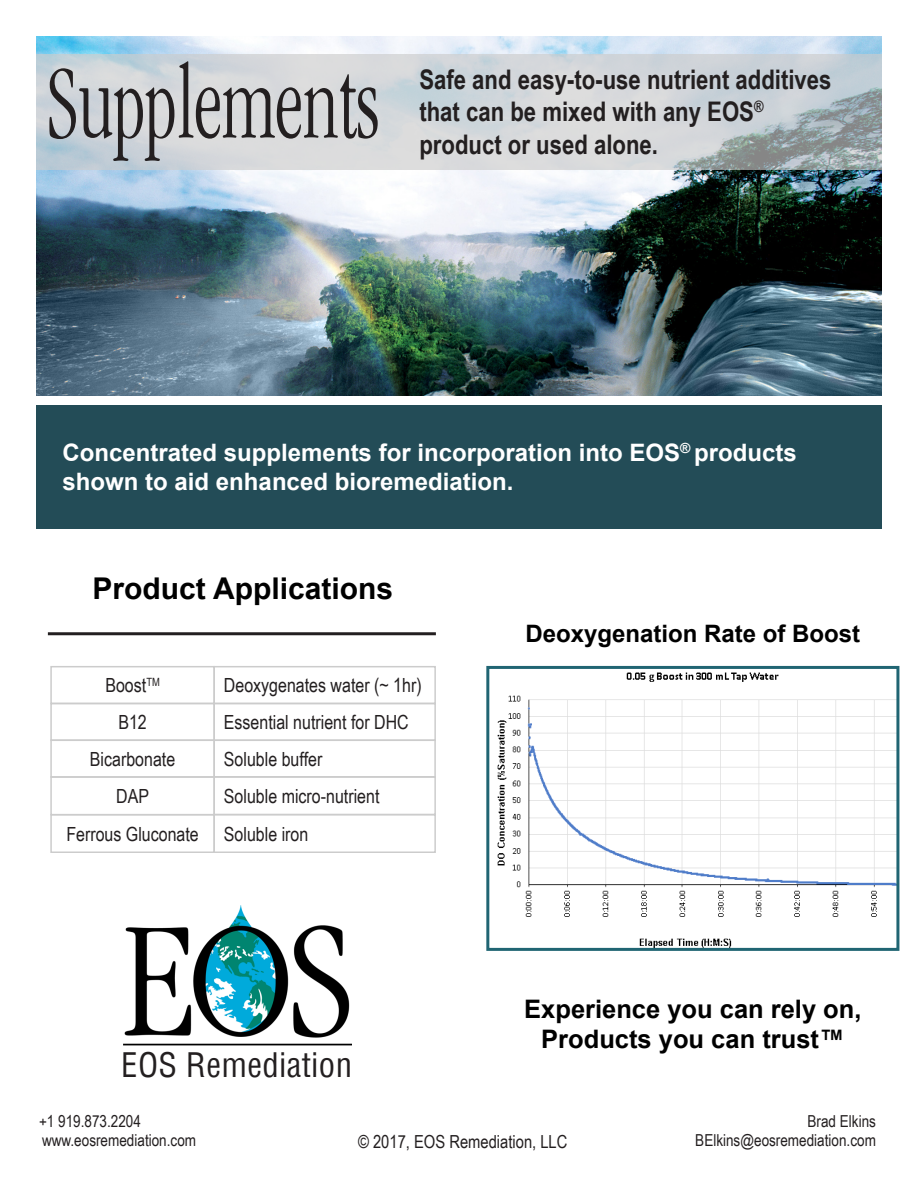
<style>
.page{position:relative;width:918px;height:1188px;background:#fff}
.page>*{position:absolute;margin:0;border:0;box-sizing:border-box;transform-origin:0 0}
.t1{font:300 condensed 106.5px "Garamond Light Condensed S Si";color:#231f20;scale:.76 1}
.t2{font:condensed 33px "Helvetica";letter-spacing:.01em;color:#231f20}
.t3{font:700 30px "Arial";color:#000}
.t4{font:700 27px/32.4px "Arial Narrow";color:#231f20}
.t5{font:700 25.5px "Arial";color:#000}
.t6{font:700 24px/28.8px "Arial";color:#fff}
.t7{font:700 24px "Arial";color:#000}
.Paragraph_Style_1{font:19.5px "Arial Narrow";color:#231f20}
.t8{font:18px "Arial Narrow";color:#231f20}
.t9{font:16.5px "Arial Narrow";color:#231f20}
</style>
<div class="page">
<img style="left:36px;top:36px;width:846px;height:360px">
<svg style="left:36px;top:54px;width:846px;height:115px;background:#ccd1d5"></svg>
<div style="left:36px;top:405px;width:846px;height:124px;background:#234c57"></div>
<hr style="left:48px;top:632px;width:388px;height:3px;background:#231f20">
<img style="left:497px;top:672px;width:398px;height:275px">
<div style="left:486px;top:666px;width:413px;height:285px;border:3px solid #206573"></div>
<img style="left:123px;top:905px;width:229px;height:141px">
<div style="left:50px;top:703px;width:165px;height:38px;border:2px solid #ccc"></div>
<div style="left:213px;top:666px;width:223px;height:38px;border:2px solid #ccc"></div>
<div style="left:50px;top:739px;width:165px;height:39px;border:2px solid #ccc"></div>
<div style="left:50px;top:666px;width:165px;height:38px;border:2px solid #ccc"></div>
<div style="left:50px;top:776px;width:165px;height:39px;border:2px solid #ccc"></div>
<div style="left:213px;top:740px;width:223px;height:38px;border:2px solid #ccc"></div>
<div style="left:213px;top:776px;width:223px;height:39px;border:2px solid #ccc"></div>
<div style="left:50px;top:814px;width:165px;height:39px;border:2px solid #ccc"></div>
<div style="left:213px;top:814px;width:223px;height:39px;border:2px solid #ccc"></div>
<div style="left:213px;top:703px;width:223px;height:38px;border:2px solid #ccc"></div>
<p class="t1" style="left:46px;top:45px;width:439px">Supplements</p>
<p class="t4" style="left:419px;top:62px;width:414px">Safe and easy-to-use nutrient additives that can be mixed with any EOS<sup>® </sup>product or used alone.</p>
<p class="t6" style="left:63px;top:439px;width:736px">Concentrated supplements for incorporation into EOS<sup>®</sup> products shown to aid enhanced bioremediation.</p>
<p class="t3" style="left:93px;top:568px;width:302px">Product Applications</p>
<p class="Paragraph_Style_1" style="left:105px;top:671px;width:56px">Boost<sup>TM</sup></p>
<p class="Paragraph_Style_1" style="left:224px;top:671px;width:199px">Deoxygenates water (~ 1hr)</p>
<p class="Paragraph_Style_1" style="left:118px;top:708px;width:30px">B12</p>
<p class="Paragraph_Style_1" style="left:224px;top:708px;width:186px">Essential nutrient for DHC</p>
<p class="Paragraph_Style_1" style="left:90px;top:745px;width:87px">Bicarbonate</p>
<p class="Paragraph_Style_1" style="left:116px;top:782px;width:34px">DAP</p>
<p class="Paragraph_Style_1" style="left:224px;top:744px;width:100px">Soluble buffer</p>
<p class="Paragraph_Style_1" style="left:224px;top:782px;width:157px">Soluble micro-nutrient</p>
<p class="Paragraph_Style_1" style="left:66px;top:819px;width:134px">Ferrous Gluconate</p>
<p class="Paragraph_Style_1" style="left:224px;top:819px;width:86px">Soluble iron</p>
<p class="t2" style="left:121px;top:1044px;width:233px">EOS Remediation</p>
<p class="t7" style="left:526px;top:618px;width:336px">Deoxygenation Rate of Boost</p>
<p class="t5" style="left:524px;top:992px;width:339px">Experience you can rely on,</p>
<p class="t5" style="left:541px;top:1022px;width:305px">Products you can trust™</p>
<p class="t9" style="left:39px;top:1109px;width:103px">+1 919.873.2204</p>
<p class="t9" style="left:42px;top:1128px;width:156px">www.eosremediation.com</p>
<p class="t9" style="left:808px;top:1109px;width:70px">Brad Elkins</p>
<p class="t8" style="left:358px;top:1128px;width:211px">© 2017, EOS Remediation, LLC</p>
<p class="t9" style="left:695px;top:1128px;width:182px">BElkins@eosremediation.com</p>
</div>
